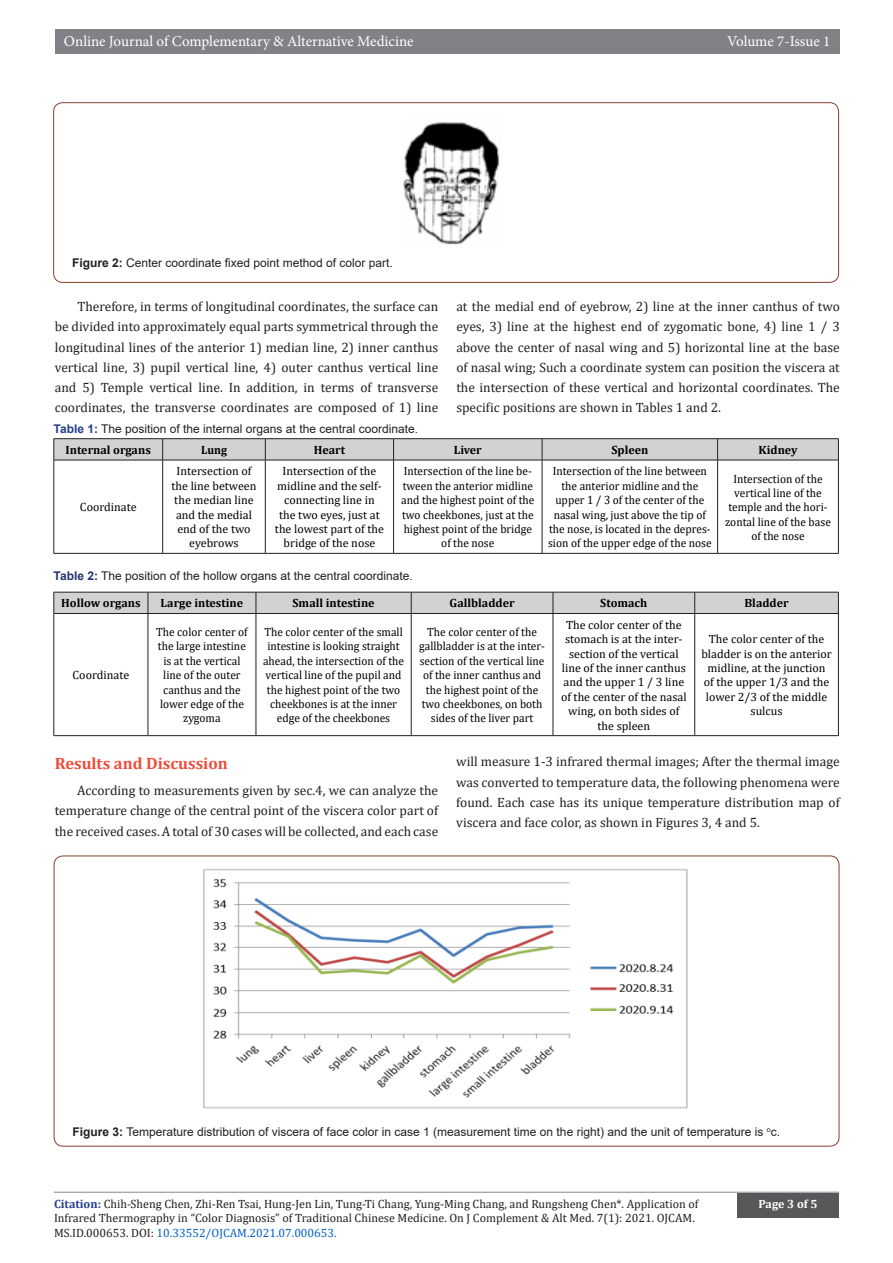
<style>
.page{position:relative;width:893px;height:1263px;background:#fff}
.page>*{position:absolute;margin:0;border:0;box-sizing:border-box;transform-origin:0 0}
.t1{font:700 16.5px "Cambria";color:#ef4c3a}
.t2{font:15px "Minion Pro";letter-spacing:-.005em;color:#fff}
.t3{font:13.5px/20.2px "Cambria";color:#231f20;text-align:justify}
.t4{font:12px/14.4px "Cambria";color:#000;text-align:center;scale:.95 1}
.t5{font:12px/14.4px "Cambria";color:#000;text-align:center}
.t6{font:12px "Arial";color:#231f20}
.t7{font:12px/14.4px "Cambria";color:#231f20}
.t8{font:700 12px "Cambria";color:#000}
.t9{font:700 12px "Cambria";color:#fff}
.t10{font:700 12px "Cambria";color:#000;scale:.95 1}
.s1{font-weight:700}
.s2{font-weight:700;color:#253f8e}
.s3{font-weight:700;color:#233571}
.s4{color:#0563c1}
</style>
<div class="page">
<hr style="left:54px;top:1191px;width:785px;height:2px;background:#a8a9ad">
<div style="left:55px;top:29px;width:785px;height:25px;background:#808285"></div>
<div style="left:737px;top:1193px;width:102px;height:24px;background:#57585a"></div>
<hr style="left:54px;top:438px;width:109px;height:1px;background:#231f20">
<hr style="left:163px;top:438px;width:102px;height:1px;background:#231f20">
<hr style="left:265px;top:438px;width:129px;height:1px;background:#231f20">
<hr style="left:394px;top:438px;width:148px;height:1px;background:#231f20">
<hr style="left:542px;top:438px;width:176px;height:1px;background:#231f20">
<hr style="left:718px;top:438px;width:121px;height:1px;background:#231f20">
<svg style="left:54px;top:439px;width:785px;height:21px"></svg>
<hr style="left:54px;top:460px;width:109px;height:1px;background:#231f20">
<hr style="left:54px;top:460px;width:1px;height:93px;background:#231f20">
<hr style="left:163px;top:460px;width:102px;height:1px;background:#231f20">
<hr style="left:162px;top:460px;width:1px;height:93px;background:#231f20">
<hr style="left:265px;top:460px;width:129px;height:1px;background:#231f20">
<hr style="left:265px;top:460px;width:1px;height:93px;background:#231f20">
<hr style="left:394px;top:460px;width:148px;height:1px;background:#231f20">
<hr style="left:393px;top:460px;width:1px;height:93px;background:#231f20">
<hr style="left:542px;top:460px;width:176px;height:1px;background:#231f20">
<hr style="left:542px;top:460px;width:1px;height:93px;background:#231f20">
<hr style="left:718px;top:460px;width:121px;height:1px;background:#231f20">
<hr style="left:717px;top:460px;width:1px;height:93px;background:#231f20">
<hr style="left:838px;top:460px;width:1px;height:93px;background:#231f20">
<hr style="left:54px;top:553px;width:109px;height:1px;background:#231f20">
<hr style="left:163px;top:553px;width:102px;height:1px;background:#231f20">
<hr style="left:265px;top:553px;width:129px;height:1px;background:#231f20">
<hr style="left:394px;top:553px;width:148px;height:1px;background:#231f20">
<hr style="left:542px;top:553px;width:176px;height:1px;background:#231f20">
<hr style="left:718px;top:553px;width:121px;height:1px;background:#231f20">
<div style="left:54px;top:592px;width:785px;height:21px;background:#d1d2d4"></div>
<hr style="left:54px;top:613px;width:94px;height:1px;background:#231f20">
<hr style="left:54px;top:614px;width:1px;height:121px;background:#231f20">
<hr style="left:148px;top:613px;width:108px;height:1px;background:#231f20">
<hr style="left:148px;top:614px;width:1px;height:121px;background:#231f20">
<hr style="left:256px;top:613px;width:155px;height:1px;background:#231f20">
<hr style="left:256px;top:614px;width:1px;height:121px;background:#231f20">
<hr style="left:411px;top:613px;width:142px;height:1px;background:#231f20">
<hr style="left:411px;top:614px;width:1px;height:121px;background:#231f20">
<hr style="left:553px;top:613px;width:142px;height:1px;background:#231f20">
<hr style="left:553px;top:614px;width:1px;height:121px;background:#231f20">
<hr style="left:695px;top:613px;width:144px;height:1px;background:#231f20">
<hr style="left:694px;top:614px;width:1px;height:121px;background:#231f20">
<hr style="left:838px;top:614px;width:1px;height:121px;background:#231f20">
<hr style="left:54px;top:735px;width:94px;height:1px;background:#231f20">
<hr style="left:148px;top:735px;width:108px;height:1px;background:#231f20">
<hr style="left:256px;top:735px;width:155px;height:1px;background:#231f20">
<hr style="left:411px;top:735px;width:142px;height:1px;background:#231f20">
<hr style="left:553px;top:735px;width:142px;height:1px;background:#231f20">
<hr style="left:695px;top:735px;width:144px;height:1px;background:#231f20">
<div style="left:53px;top:102px;width:786px;height:181px;border:1px solid #824230;border-radius:9px"></div>
<img style="left:403px;top:122px;width:97px;height:123px">
<img style="left:203px;top:869px;width:485px;height:240px">
<p class="t2" style="left:64px;top:31px;width:351px">Online Journal of Complementary &amp; Alternative Medicine</p>
<p class="t2" style="left:727px;top:31px;width:105px">Volume 7-Issue 1</p>
<p class="t6" style="left:72px;top:255px;width:322px"><span class="s1">Figure 2:</span> Center coordinate fixed point method of color part.</p>
<p class="t3" style="left:55px;top:296px;width:385px;text-indent:22px">Therefore, in terms of longitudinal coordinates, the surface can be divided into approximately equal parts symmetrical through the longitudinal lines of the anterior 1) median line, 2) inner canthus vertical line, 3) pupil vertical line, 4) outer canthus vertical line and 5) Temple vertical line. In addition, in terms of transverse coordinates, the transverse coordinates are composed of 1) line</p>
<p class="t3" style="left:456px;top:296px;width:385px">at the medial end of eyebrow, 2) line at the inner canthus of two eyes, 3) line at the highest end of zygomatic bone, 4) line 1 / 3 above the center of nasal wing and 5) horizontal line at the base of nasal wing; Such a coordinate system can position the viscera at the intersection of these vertical and horizontal coordinates. The specific positions are shown in Tables 1 and 2.</p>
<p class="t6" style="left:54px;top:420px;width:366px"><span class="s2">Table 1:</span> The position of the internal organs at the central coordinate.</p>
<p class="t8" style="left:66px;top:441px;width:87px">Internal organs</p>
<p class="t10" style="left:201px;top:441px;width:29px">Lung</p>
<p class="t8" style="left:314px;top:441px;width:33px">Heart</p>
<p class="t8" style="left:454px;top:441px;width:29px">Liver</p>
<p class="t8" style="left:611px;top:441px;width:39px">Spleen</p>
<p class="t8" style="left:758px;top:441px;width:40px">Kidney</p>
<p class="t5" style="left:171px;top:464px;width:86px">Intersection of the line between the median line and the medial end of the two eyebrows</p>
<p class="t5" style="left:275px;top:464px;width:110px">Intersection of the midline and the self&shy;connecting line in the two eyes, just at the lowest part of the bridge of the nose</p>
<p class="t4" style="left:401px;top:464px;width:142px">Intersection of the line be&shy;tween the anterior midline and the highest point of the two cheekbones, just at the highest point of the bridge of the nose</p>
<p class="t4" style="left:548px;top:464px;width:174px">Intersection of the line between the anterior midline and the upper 1 / 3 of the center of the nasal wing, just above the tip of the nose, is located in the depres&shy;sion of the upper edge of the nose</p>
<p class="t4" style="left:725px;top:471px;width:113px">Intersection of the vertical line of the temple and the hori&shy;zontal line of the base of the nose</p>
<p class="t6" style="left:54px;top:567px;width:361px"><span class="s3">Table 2:</span> The position of the hollow organs at the central coordinate.</p>
<p class="t8" style="left:61px;top:595px;width:81px">Hollow organs</p>
<p class="t8" style="left:161px;top:595px;width:84px">Large intestine</p>
<p class="t8" style="left:292px;top:595px;width:84px">Small intestine</p>
<p class="t8" style="left:450px;top:595px;width:67px">Gallbladder</p>
<p class="t8" style="left:600px;top:595px;width:49px">Stomach</p>
<p class="t8" style="left:744px;top:595px;width:46px">Bladder</p>
<p class="t5" style="left:80px;top:500px;width:58px">Coordinate</p>
<p class="t5" style="left:73px;top:668px;width:58px">Coordinate</p>
<p class="t4" style="left:156px;top:625px;width:98px">The color center of the large intestine is at the vertical line of the outer canthus and the lower edge of the zygoma</p>
<p class="t4" style="left:263px;top:625px;width:150px">The color center of the small intestine is looking straight ahead, the intersection of the vertical line of the pupil and the highest point of the two cheekbones is at the inner edge of the cheekbones</p>
<p class="t4" style="left:419px;top:625px;width:134px">The color center of the gallbladder is at the inter&shy;section of the vertical line of the inner canthus and the highest point of the two cheekbones, on both sides of the liver part</p>
<p class="t5" style="left:561px;top:617px;width:127px">The color center of the stomach is at the inter&shy;section of the vertical line of the inner canthus and the upper 1 / 3 line of the center of the nasal wing, on both sides of the spleen</p>
<p class="t5" style="left:701px;top:632px;width:132px">The color center of the bladder is on the anterior midline, at the junction of the upper 1/3 and the lower 2/3 of the middle sulcus</p>
<p class="t1" style="left:55px;top:751px;width:175px">Results and Discussion</p>
<p class="t3" style="left:55px;top:780px;width:385px;text-indent:22px">According to measurements given by sec.4, we can analyze the temperature change of the central point of the viscera color part of the received cases. A total of 30 cases will be collected, and each case</p>
<p class="t3" style="left:456px;top:752px;width:385px">will measure 1-3 infrared thermal images; After the thermal image was converted to temperature data, the following phenomena were found. Each case has its unique temperature distribution map of viscera and face color, as shown in Figures 3, 4 and 5.</p>
<p class="t6" style="left:72px;top:1123px;width:709px"><span class="s1">Figure 3:</span> Temperature distribution of viscera of face color in case 1 (measurement time on the right) and the unit of temperature is <sup>o</sup>c.</p>
<p class="t7" style="left:54px;top:1196px;width:646px"><span class="s2">Citation:</span> Chih-Sheng Chen, Zhi-Ren Tsai, Hung-Jen Lin, Tung-Ti Chang, Yung-Ming Chang, and Rungsheng Chen*. Application of<br>Infrared Thermography in “Color Diagnosis” of Traditional Chinese Medicine. On J Complement &amp; Alt Med. 7(1): 2021. OJCAM.<br>MS.ID.000653. DOI: <span class="s4">10.33552/OJCAM.2021.07.000653.</span></p>
<p class="t9" style="left:758px;top:1196px;width:60px">Page 3 of 5</p>
</div>
